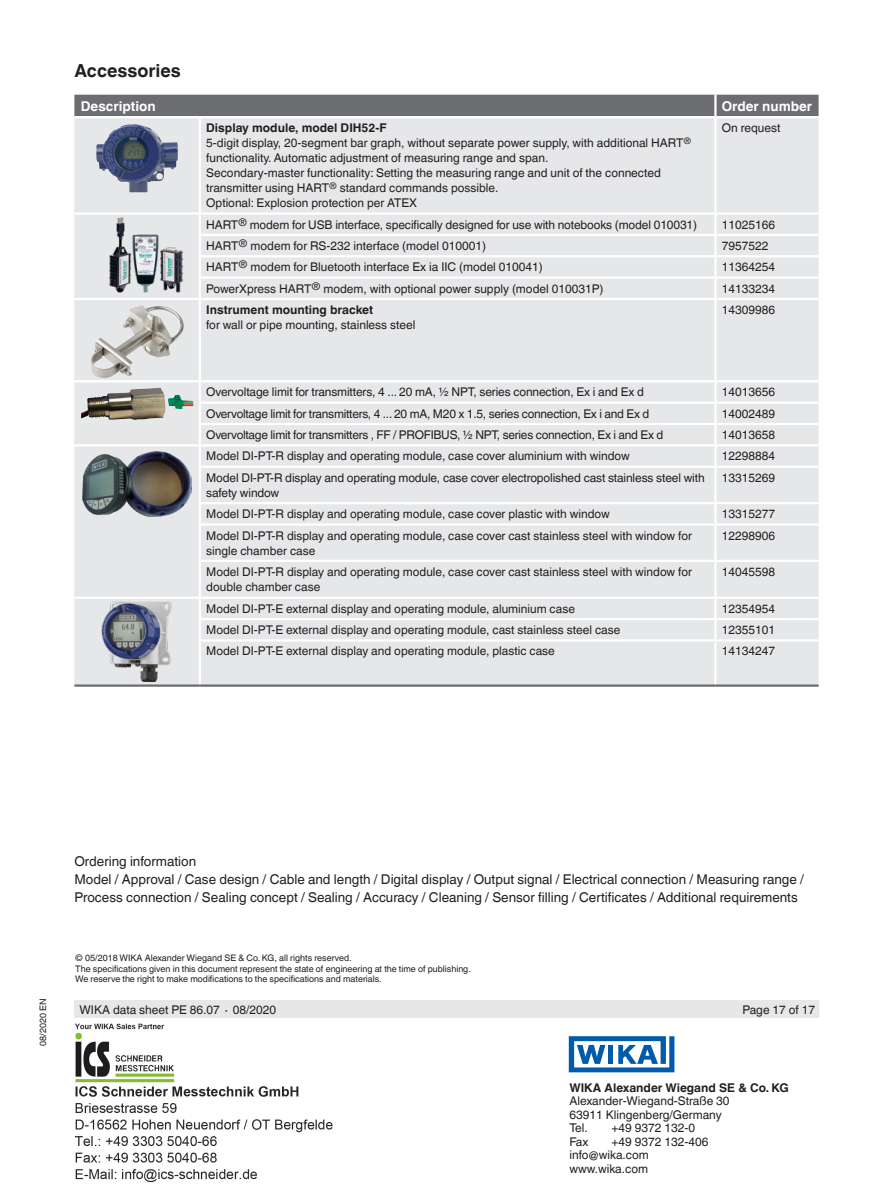
<style>
.page{position:relative;width:893px;height:1188px;background:#fff}
.page>*{position:absolute;margin:0;border:0;box-sizing:border-box;transform-origin:0 0}
.t1{font:700 18px "Helvetica World";color:#231f20}
.t2{font:13.5px/18px "Helvetica World";color:#231f20}
.t3{font:700 13.5px "Helvetica World";color:#fff}
.t4{font:12px/15px "Helvetica World";color:#231f20}
.t5{font:12px "Helvetica World";letter-spacing:-.02em;color:#231f20}
.t6{font:700 12px "Helvetica World";color:#231f20}
.t7{font:9px/10.5px "Helvetica World";color:#231f20}
.s1{font-weight:700}
</style>
<div class="page">
<div style="left:74px;top:1000px;width:745px;height:18px;background:#e6e7e9"></div>
<svg style="left:569px;top:1036px;width:105px;height:36px"></svg>
<div style="left:74px;top:95px;width:745px;height:21px;background:#6c6d70"></div>
<div style="left:74px;top:118px;width:745px;height:566px;background:#e6e7e9"></div>
<hr style="left:714px;top:95px;width:3px;height:21px;background:#fff">
<hr style="left:199px;top:118px;width:2px;height:94px;background:#fff">
<hr style="left:714px;top:118px;width:3px;height:94px;background:#fff">
<hr style="left:74px;top:212px;width:126px;height:3px;background:#fff">
<hr style="left:74px;top:298px;width:126px;height:2px;background:#fff">
<hr style="left:199px;top:300px;width:2px;height:80px;background:#fff">
<hr style="left:714px;top:300px;width:3px;height:80px;background:#fff">
<hr style="left:74px;top:380px;width:126px;height:2px;background:#fff">
<hr style="left:200px;top:380px;width:515px;height:2px;background:#fff">
<hr style="left:199px;top:382px;width:2px;height:20px;background:#fff">
<hr style="left:715px;top:380px;width:104px;height:2px;background:#fff">
<hr style="left:714px;top:382px;width:3px;height:20px;background:#fff">
<hr style="left:199px;top:402px;width:516px;height:2px;background:#fff">
<hr style="left:715px;top:402px;width:104px;height:2px;background:#fff">
<hr style="left:714px;top:404px;width:3px;height:19px;background:#fff">
<hr style="left:199px;top:423px;width:516px;height:2px;background:#fff">
<hr style="left:715px;top:423px;width:104px;height:2px;background:#fff">
<hr style="left:714px;top:425px;width:3px;height:19px;background:#fff">
<hr style="left:74px;top:444px;width:126px;height:3px;background:#fff">
<hr style="left:200px;top:444px;width:515px;height:3px;background:#fff">
<svg style="left:199px;top:404px;width:2px;height:62px"></svg>
<hr style="left:715px;top:444px;width:104px;height:3px;background:#fff">
<hr style="left:714px;top:447px;width:3px;height:19px;background:#fff">
<hr style="left:199px;top:466px;width:516px;height:2px;background:#fff">
<hr style="left:199px;top:468px;width:2px;height:34px;background:#fff">
<hr style="left:715px;top:466px;width:104px;height:2px;background:#fff">
<hr style="left:714px;top:468px;width:3px;height:34px;background:#fff">
<hr style="left:199px;top:502px;width:516px;height:2px;background:#fff">
<svg style="left:199px;top:504px;width:2px;height:19px"></svg>
<hr style="left:715px;top:502px;width:104px;height:2px;background:#fff">
<hr style="left:714px;top:504px;width:3px;height:19px;background:#fff">
<hr style="left:199px;top:523px;width:516px;height:3px;background:#fff">
<hr style="left:199px;top:526px;width:2px;height:34px;background:#fff">
<hr style="left:715px;top:523px;width:104px;height:3px;background:#fff">
<hr style="left:714px;top:526px;width:3px;height:34px;background:#fff">
<hr style="left:199px;top:560px;width:516px;height:2px;background:#fff">
<hr style="left:199px;top:562px;width:2px;height:35px;background:#fff">
<hr style="left:715px;top:560px;width:104px;height:2px;background:#fff">
<hr style="left:714px;top:562px;width:3px;height:35px;background:#fff">
<hr style="left:74px;top:597px;width:126px;height:2px;background:#fff">
<hr style="left:200px;top:597px;width:515px;height:2px;background:#fff">
<hr style="left:715px;top:597px;width:104px;height:2px;background:#fff">
<hr style="left:714px;top:599px;width:3px;height:19px;background:#fff">
<hr style="left:199px;top:618px;width:516px;height:2px;background:#fff">
<svg style="left:199px;top:599px;width:2px;height:40px"></svg>
<hr style="left:715px;top:618px;width:104px;height:2px;background:#fff">
<hr style="left:714px;top:620px;width:3px;height:19px;background:#fff">
<hr style="left:199px;top:639px;width:516px;height:3px;background:#fff">
<hr style="left:199px;top:642px;width:2px;height:42px;background:#fff">
<hr style="left:715px;top:639px;width:104px;height:3px;background:#fff">
<hr style="left:714px;top:642px;width:3px;height:42px;background:#fff">
<hr style="left:74px;top:684px;width:126px;height:3px;background:#6c6d70">
<hr style="left:200px;top:212px;width:515px;height:3px;background:#fff">
<hr style="left:715px;top:212px;width:104px;height:3px;background:#fff">
<hr style="left:714px;top:215px;width:3px;height:19px;background:#fff">
<hr style="left:199px;top:234px;width:516px;height:2px;background:#fff">
<hr style="left:715px;top:234px;width:104px;height:2px;background:#fff">
<hr style="left:714px;top:236px;width:3px;height:19px;background:#fff">
<hr style="left:199px;top:255px;width:516px;height:2px;background:#fff">
<hr style="left:715px;top:255px;width:104px;height:2px;background:#fff">
<hr style="left:714px;top:257px;width:3px;height:19px;background:#fff">
<hr style="left:199px;top:276px;width:516px;height:3px;background:#fff">
<hr style="left:200px;top:298px;width:515px;height:2px;background:#fff">
<hr style="left:715px;top:276px;width:104px;height:3px;background:#fff">
<hr style="left:714px;top:279px;width:3px;height:19px;background:#fff">
<hr style="left:715px;top:298px;width:104px;height:2px;background:#fff">
<svg style="left:199px;top:215px;width:2px;height:83px"></svg>
<hr style="left:200px;top:684px;width:515px;height:3px;background:#6c6d70">
<hr style="left:715px;top:684px;width:104px;height:3px;background:#6c6d70">
<img style="left:109px;top:124px;width:25px;height:13px">
<img style="left:90px;top:305px;width:94px;height:73px">
<img style="left:81px;top:388px;width:112px;height:32px">
<img style="left:83px;top:452px;width:108px;height:65px">
<img style="left:105px;top:216px;width:79px;height:79px">
<img style="left:97px;top:602px;width:77px;height:79px">
<img style="left:75px;top:1023px;width:258px;height:160px">
<h1 class="t1" style="left:74px;top:60px;width:108px">Accessories</h1>
<p class="t3" style="left:81px;top:98px;width:76px">Description</p>
<p class="t3" style="left:722px;top:98px;width:92px">Order number</p>
<p class="t4" style="left:206px;top:120px;width:486px"><span class="s1">Display module, model DIH52-F<br></span>5-digit display, 20-segment bar graph, without separate power supply, with additional HART<sup>® </sup>functionality. Automatic adjustment of measuring range and span.<br>Secondary-master functionality: Setting the measuring range and unit of the connected transmitter using HART<sup>®</sup> standard commands possible.<br>Optional: Explosion protection per ATEX</p>
<p class="t4" style="left:722px;top:120px;width:60px">On request</p>
<p class="t4" style="left:206px;top:217px;width:492px">HART<sup>®</sup> modem for USB interface, specifically designed for use with notebooks (model 010031)</p>
<p class="t4" style="left:722px;top:217px;width:55px">11025166</p>
<p class="t4" style="left:206px;top:238px;width:281px">HART<sup>®</sup> modem for RS-232 interface (model 010001)</p>
<p class="t4" style="left:722px;top:238px;width:48px">7957522</p>
<p class="t4" style="left:206px;top:260px;width:338px">HART<sup>®</sup> modem for Bluetooth interface Ex ia IIC (model 010041)</p>
<p class="t4" style="left:722px;top:260px;width:55px">11364254</p>
<p class="t4" style="left:206px;top:281px;width:399px">PowerXpress HART<sup>®</sup> modem, with optional power supply (model 010031P)</p>
<p class="t4" style="left:722px;top:281px;width:55px">14133234</p>
<p class="t6" style="left:206px;top:303px;width:168px">Instrument mounting bracket</p>
<p class="t4" style="left:206px;top:317px;width:211px">for wall or pipe mounting, stainless steel</p>
<p class="t4" style="left:722px;top:302px;width:55px">14309986</p>
<p class="t4" style="left:206px;top:385px;width:439px">Overvoltage limit for transmitters, 4 ... 20 mA, ½ NPT, series connection, Ex i and Ex d</p>
<p class="t4" style="left:722px;top:385px;width:55px">14013656</p>
<p class="t5" style="left:206px;top:406px;width:445px">Overvoltage limit for transmitters, 4 ... 20 mA, M20 x 1.5, series connection, Ex i and Ex d</p>
<p class="t4" style="left:722px;top:406px;width:55px">14002489</p>
<p class="t5" style="left:206px;top:428px;width:459px">Overvoltage limit for transmitters , FF / PROFIBUS, ½ NPT, series connection, Ex i and Ex d</p>
<p class="t4" style="left:722px;top:427px;width:55px">14013658</p>
<p class="t4" style="left:206px;top:449px;width:425px">Model DI-PT-R display and operating module, case cover aluminium with window</p>
<p class="t4" style="left:722px;top:449px;width:55px">12298884</p>
<p class="t4" style="left:206px;top:470px;width:500px">Model DI-PT-R display and operating module, case cover electropolished cast stainless steel with safety window</p>
<p class="t4" style="left:722px;top:470px;width:55px">13315269</p>
<p class="t4" style="left:206px;top:506px;width:405px">Model DI-PT-R display and operating module, case cover plastic with window</p>
<p class="t4" style="left:722px;top:506px;width:55px">13315277</p>
<p class="t4" style="left:206px;top:528px;width:487px">Model DI-PT-R display and operating module, case cover cast stainless steel with window for single chamber case</p>
<p class="t4" style="left:722px;top:528px;width:55px">12298906</p>
<p class="t4" style="left:206px;top:564px;width:487px">Model DI-PT-R display and operating module, case cover cast stainless steel with window for double chamber case</p>
<p class="t4" style="left:722px;top:564px;width:55px">14045598</p>
<p class="t4" style="left:206px;top:601px;width:370px">Model DI-PT-E external display and operating module, aluminium case</p>
<p class="t4" style="left:722px;top:601px;width:55px">12354954</p>
<p class="t4" style="left:206px;top:622px;width:416px">Model DI-PT-E external display and operating module, cast stainless steel case</p>
<p class="t4" style="left:722px;top:622px;width:55px">12355101</p>
<p class="t4" style="left:206px;top:644px;width:350px">Model DI-PT-E external display and operating module, plastic case</p>
<p class="t4" style="left:722px;top:644px;width:55px">14134247</p>
<p class="t7" style="left:38px;top:1046px;width:49px;rotate:-90deg">08/2020 EN</p>
<p class="t2" style="left:74px;top:853px;width:731px">Ordering information<br>Model / Approval / Case design / Cable and length / Digital display / Output signal / Electrical connection / Measuring range /<br>Process connection / Sealing concept / Sealing / Accuracy / Cleaning / Sensor filling / Certificates / Additional requirements</p>
<p class="t7" style="left:75px;top:953px;width:397px">© 05/2018 WIKA Alexander Wiegand SE &amp; Co. KG, all rights reserved.<br>The specifications given in this document represent the state of engineering at the time of publishing.<br>We reserve the right to make modifications to the specifications and materials.</p>
<p class="t4" style="left:80px;top:1002px;width:198px">WIKA data sheet PE 86.07 ∙ 08/2020</p>
<p class="t4" style="left:742px;top:1002px;width:74px">Page 17 of 17</p>
<p class="t6" style="left:569px;top:1080px;width:221px">WIKA Alexander Wiegand SE &amp; Co. KG</p>
<p class="t4" style="left:569px;top:1094px;width:162px;line-height:13.5px">Alexander-Wiegand-Straße 30<br>63911 Klingenberg/Germany<br>Tel.</p>
<p class="t4" style="left:611px;top:1120px;width:85px">+49 9372 132-0</p>
<p class="t4" style="left:569px;top:1134px;width:21px">Fax</p>
<p class="t4" style="left:569px;top:1135px;width:140px;line-height:13.5px;text-indent:42px">+49 9372 132-406 info@wika.com www.wika.com</p>
</div>
